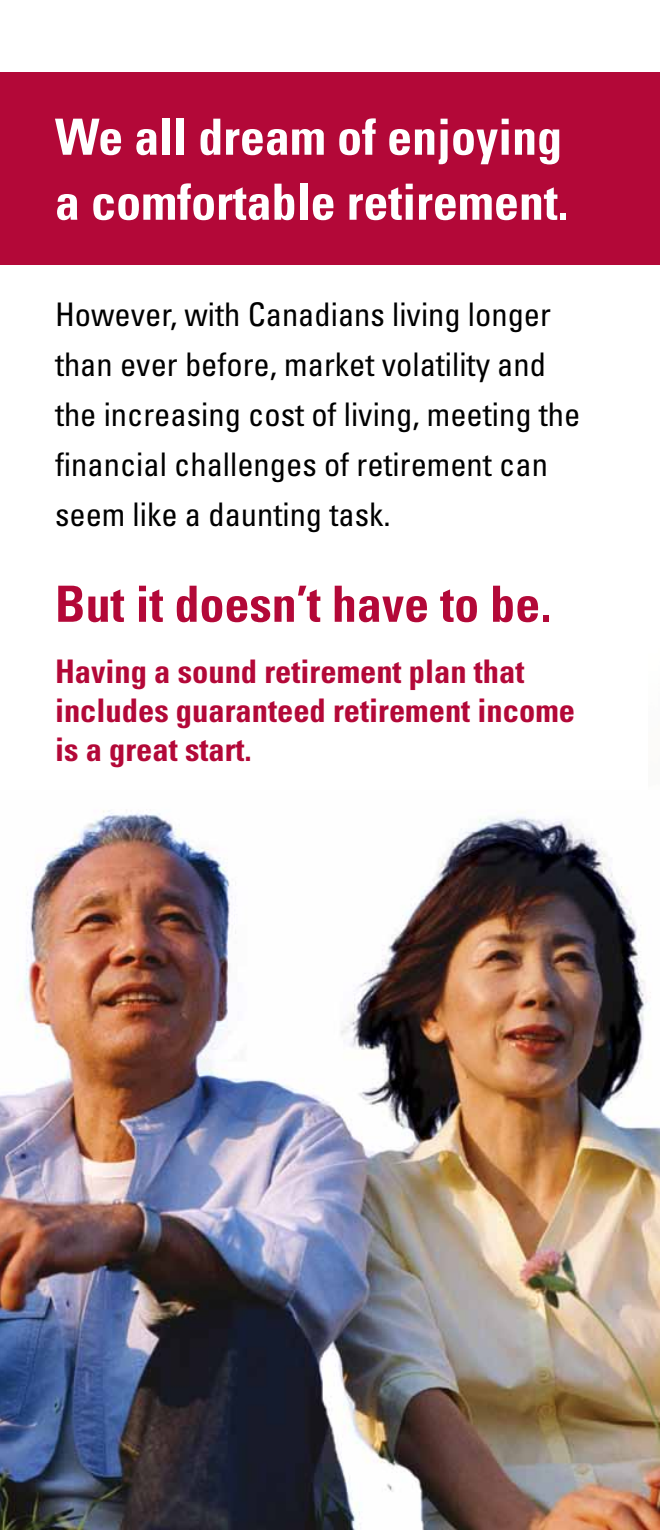
<style>
.page{position:relative;width:660px;height:1530px;background:#fff}
.page>*{position:absolute;margin:0;border:0;box-sizing:border-box;transform-origin:0 0}
.t1{font:700 condensed 50px/65px "Univers";color:#fff}
.t2{font:700 condensed 50px "Univers";color:#b30838}
.t3{font:condensed 32.5px/50px "Univers";color:#000}
.t4{font:700 condensed 32.5px/39px "Univers";color:#b30838}
</style>
<div class="page">
<img style="left:0;top:810px;width:660px;height:720px">
<div style="left:0;top:72px;width:660px;height:193px;background:#b30838"></div>
<h1 class="t1" style="left:55px;top:104px;width:515px">We all dream of enjoying a comfortable retirement.</h1>
<p class="t3" style="left:55px;top:289px;width:527px">However, with Canadians living longer than ever before, market volatility and the increasing cost of living, meeting the financial challenges of retirement can seem like a daunting task.</p>
<h1 class="t2" style="left:55px;top:573px;width:498px">But it doesn’t have to be.</h1>
<p class="t4" style="left:55px;top:652px;width:521px">Having a sound retirement plan that includes guaranteed retirement income is a great start.</p>
</div>
